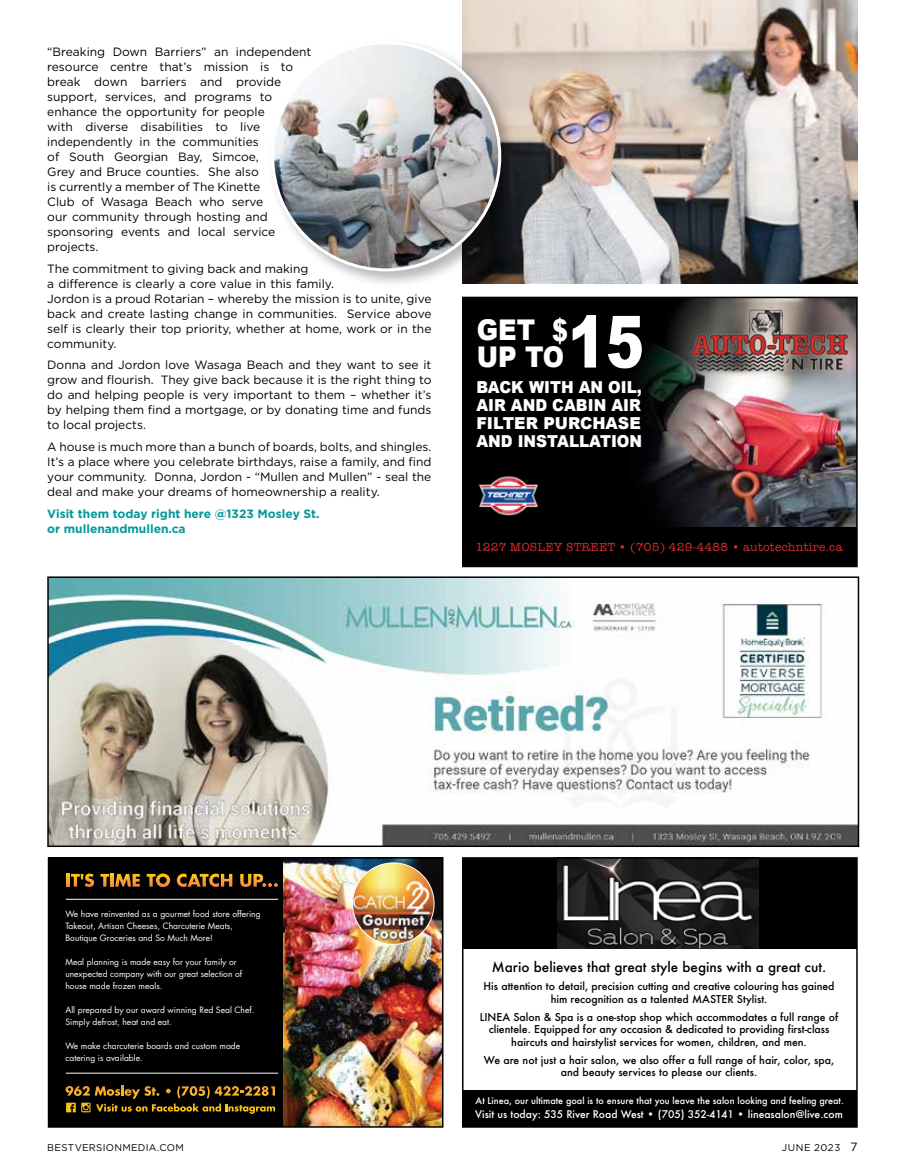
<style>
.page{position:relative;width:905px;height:1175px;background:#fff}
.page>*{position:absolute;margin:0;border:0;box-sizing:border-box;transform-origin:0 0}
.t1{font:900 72.15px "Arial";color:#fff;scale:.79 1}
.t2{font:900 30px "Arial";color:#fff;scale:.79 1}
.t3{font:900 28.5px/27px "Arial";color:#fff;scale:.9 1}
.t4{font:900 16.5px/18px "Arial";color:#fff;text-align:justify;scale:.92 1}
.t5{font:500 13.5px "Futura";color:#000}
.t6{font:12px/15px "Gotham";color:#000}
.t7{font:700 12px/15px "Gotham";color:#099}
.t8{font:12px "American Typewriter";letter-spacing:.02em;color:#d62e2c}
.t9{font:500 10.5px/12.6px "Futura";color:#000;text-align:center}
.t10{font:500 10.35px "Futura";color:#fff}
.t11{font:9.75px "Gotham";letter-spacing:.03em;color:#000}
.t12{font:9.75px "Gotham";letter-spacing:.06em;color:#000}
.t13{font:500 9px "Futura";color:#fff}
.t14{font:8.55px/12px "Futura";color:#fff}
.s1{font-size:12px}
</style>
<div class="page">
<div style="left:48px;top:858px;width:394px;height:268px;background:#000"></div>
<img style="left:284px;top:860px;width:156px;height:264px">
<img style="left:352px;top:863px;width:82px;height:81px;border-radius:41px">
<div style="left:352px;top:862px;width:82px;height:82px;border:1px solid #fff;border-radius:50%"></div>
<svg style="left:66px;top:873px;width:28px;height:14px"></svg>
<svg style="left:100px;top:874px;width:40px;height:12px"></svg>
<svg style="left:147px;top:873px;width:23px;height:14px"></svg>
<svg style="left:177px;top:873px;width:55px;height:14px"></svg>
<svg style="left:240px;top:874px;width:38px;height:13px"></svg>
<hr style="left:66px;top:899px;width:212px;height:1px;background:#fff">
<hr style="left:66px;top:1072px;width:212px;height:1px;background:#fff">
<svg style="left:66px;top:1085px;width:209px;height:28px"></svg>
<div style="left:48px;top:857px;width:395px;height:270px;border:2px solid #000"></div>
<div style="left:463px;top:858px;width:393px;height:94px;background:#000"></div>
<img style="left:557px;top:860px;width:201px;height:89px">
<div style="left:463px;top:1090px;width:393px;height:36px;background:#000"></div>
<div style="left:463px;top:949px;width:393px;height:27px;background:#fff"></div>
<div style="left:462px;top:857px;width:395px;height:270px;border:2px solid #000"></div>
<img style="left:462px;top:0;width:395px;height:284px">
<div style="left:268px;top:38px;width:250px;height:250px;background:#000;opacity:.28"></div>
<img style="left:272px;top:43px;width:228px;height:227px;border-radius:114px">
<img style="left:465px;top:300px;width:389px;height:227px">
<div style="left:463px;top:527px;width:393px;height:39px;background:#000"></div>
<img style="left:689px;top:305px;width:160px;height:69px">
<img style="left:477px;top:472px;width:62px;height:45px">
<div style="left:462px;top:297px;width:395px;height:270px;border:2px solid #000"></div>
<img style="left:50px;top:579px;width:806px;height:265px">
<div style="left:47px;top:576px;width:812px;height:271px;border:2px solid #000"></div>
<p class="t6" style="left:47px;top:44px;width:266px">“Breaking Down Barriers” an independent resource centre that’s mission is to break down barriers and provide support, services, and programs to enhance the opportunity for people<br>with diverse disabilities to live independently in the communities<br>of South Georgian Bay, Simcoe,<br>Grey and Bruce counties. She also<br>is currently a member of The Kinette<br>Club of Wasaga Beach who serve<br>our community through hosting and sponsoring events and local service projects.</p>
<p class="t6" style="left:47px;top:260px;width:386px">The commitment to giving back and making<br>a difference is clearly a core value in this family.<br>Jordon is a proud Rotarian – whereby the mission is to unite, give back and create lasting change in communities. Service above self is clearly their top priority, whether at home, work or in the community.</p>
<p class="t6" style="left:47px;top:357px;width:386px;text-align:justify">Donna and Jordon love Wasaga Beach and they want to see it grow and flourish. They give back because it is the right thing to do and helping people is very important to them – whether it’s by helping them find a mortgage, or by donating time and funds to local projects.</p>
<p class="t6" style="left:47px;top:439px;width:386px;text-align:justify">A house is much more than a bunch of boards, bolts, and shingles.<br>It’s a place where you celebrate birthdays, raise a family, and find your community. Donna, Jordon - “Mullen and Mullen” - seal the deal and make your dreams of homeownership a reality.</p>
<p class="t7" style="left:47px;top:506px;width:274px">Visit them today right here @1323 Mosley St. or mullenandmullen.ca</p>
<h2 class="t2" style="left:552px;top:308px;width:22px">$</h2>
<h1 class="t1" style="left:568px;top:289px;width:98px">15</h1>
<h3 class="t4" style="left:476px;top:377px;width:182px">BACK WITH AN OIL, AIR AND CABIN AIR FILTER PURCHASE AND INSTALLATION</h3>
<h3 class="t3" style="left:477px;top:316px;width:99px">GET<br>UP TO</h3>
<p class="t8" style="left:475px;top:537px;width:368px">1227 MOSLEY STREET • (705) 429-4488 • autotechntire.ca</p>
<p class="t14" style="left:65px;top:908px;width:197px">We have reinvented as a gourmet food store offering<br>Takeout, Artisan Cheeses, Charcuterie Meats,<br>Boutique Groceries and So Much More!</p>
<p class="t14" style="left:65px;top:956px;width:178px">Meal planning is made easy for your family or unexpected company with our great selection of house made frozen meals.</p>
<p class="t14" style="left:65px;top:1004px;width:190px">All prepared by our award winning Red Seal Chef.<br>Simply defrost, heat and eat.</p>
<p class="t14" style="left:65px;top:1040px;width:176px">We make charcuterie boards and custom made catering is available.</p>
<p class="t5" style="left:492px;top:957px;width:336px">Mario believes that great style begins with a great cut.</p>
<p class="t9" style="left:483px;top:980px;width:352px">His attention to detail, precision cutting and creative colouring has gained him recognition as a talented MASTER Stylist.</p>
<p class="t9" style="left:480px;top:1010px;width:360px">LINEA Salon &amp; Spa is a one-stop shop which accommodates a full range of clientele. Equipped for any occasion &amp; dedicated to providing first-class haircuts and hairstylist services for women, children, and men.</p>
<p class="t9" style="left:484px;top:1053px;width:352px">We are not just a hair salon, we also offer a full range of hair, color, spa, and beauty services to please our clients.</p>
<p class="t13" style="left:475px;top:1094px;width:370px">At Linea, our ultimate goal is to ensure that you leave the salon looking and feeling great.</p>
<p class="t10" style="left:475px;top:1107px;width:369px">Visit us today: 535 River Road West • (705) 352-4141 • lineasalon@live.com</p>
<p class="t11" style="left:47px;top:1141px;width:138px">BESTVERSIONMEDIA.COM</p>
<p class="t12" style="left:781px;top:1141px;width:77px">JUNE 2023 <span class="s1">7</span></p>
</div>
